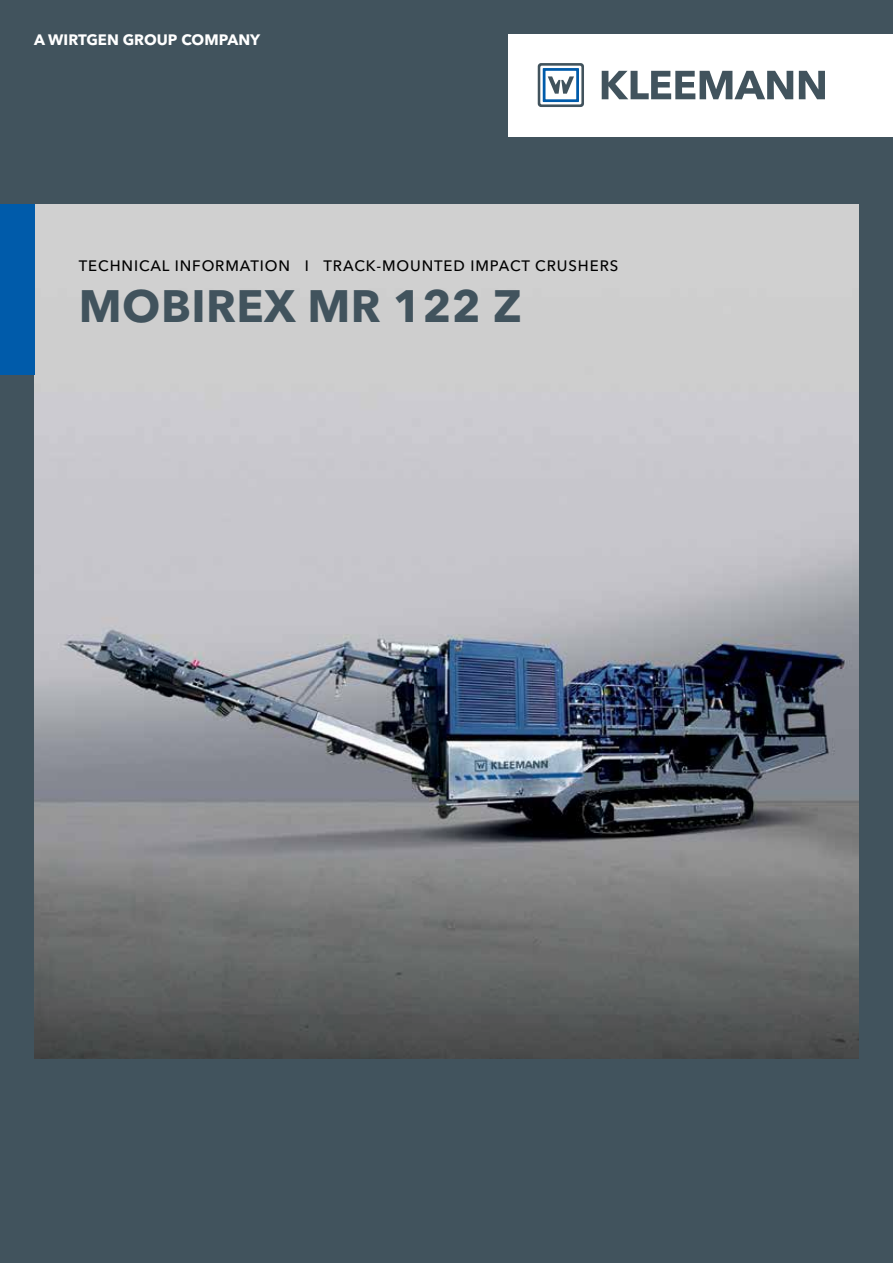
<style>
.page{position:relative;width:893px;height:1263px;background:#41535d}
.page>*{position:absolute;margin:0;border:0;box-sizing:border-box;transform-origin:0 0}
.t1{font:700 45px "Avenir Next LT Pro";letter-spacing:.01em;color:#41535d}
.t2{font:500 15px "Avenir Next LT Pro";letter-spacing:.06em;color:#000}
.t3{font:700 15px "Avenir Next LT Pro";color:#fff}
</style>
<div class="page">
<img style="left:34px;top:204px;width:825px;height:855px">
<div style="left:0;top:204px;width:34px;height:170px;background:#005baa"></div>
<div style="left:509px;top:34px;width:384px;height:102px;background:#fff"></div>
<svg style="left:602px;top:71px;width:191px;height:28px"></svg>
<svg style="left:799px;top:71px;width:26px;height:28px"></svg>
<svg style="left:538px;top:63px;width:46px;height:44px"></svg>
<p class="t3" style="left:34px;top:31px;width:228px">A WIRTGEN GROUP COMPANY</p>
<p class="t2" style="left:79px;top:257px;width:541px">TECHNICAL INFORMATION I TRACK-MOUNTED IMPACT CRUSHERS</p>
<h1 class="t1" style="left:79px;top:279px;width:444px">MOBIREX MR 122 Z</h1>
</div>
